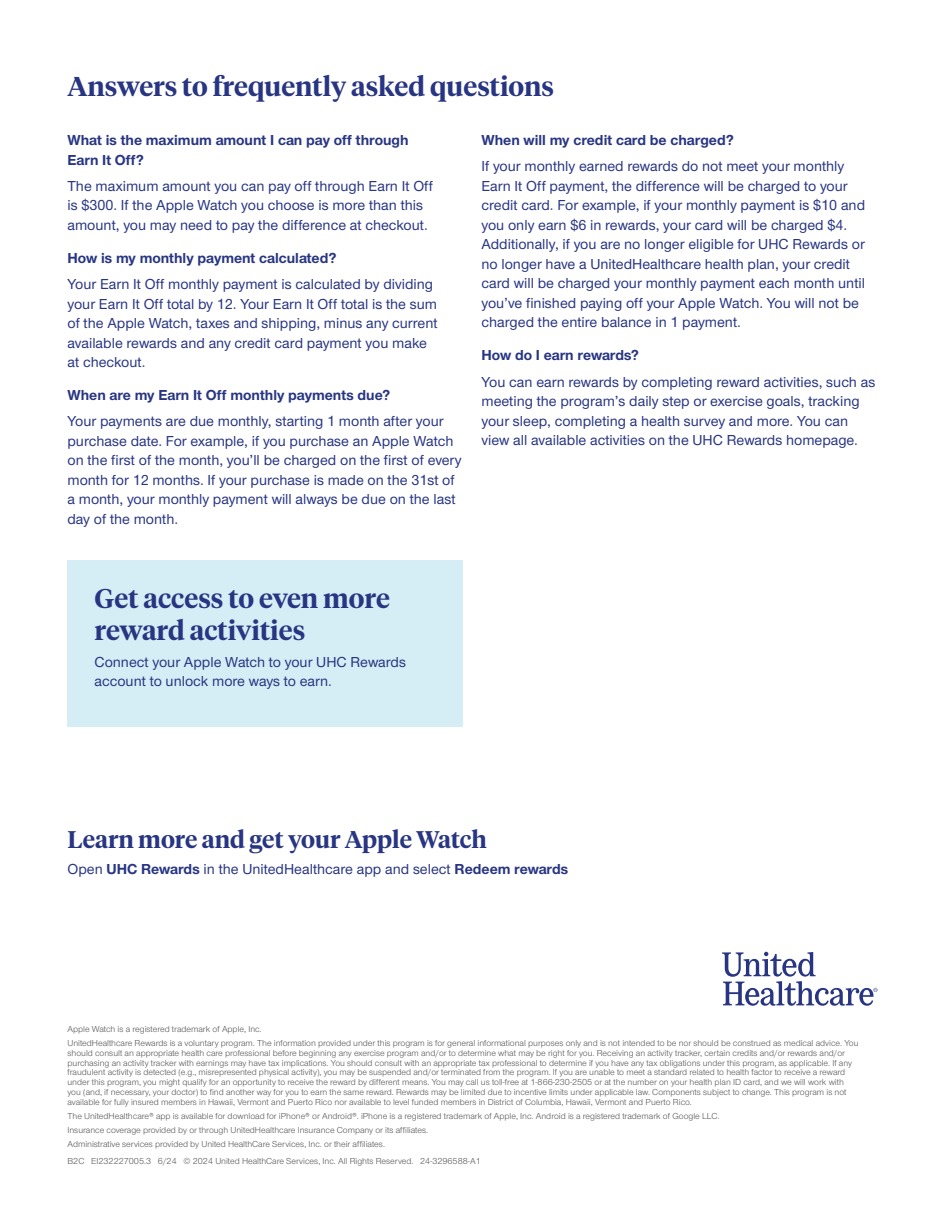
<style>
.page{position:relative;width:945px;height:1215px;background:#fff}
.page>*{position:absolute;margin:0;border:0;box-sizing:border-box;transform-origin:0 0}
.t1{font:600 27px/32.4px "UHC Serif Headline";color:#283582}
.t2{font:600 24px "UHC Serif Headline";color:#283582}
.t3{font:500 15px/19.5px "UHC Sans";color:#283582}
.t4{font:700 15px/19.5px "UHC Sans";color:#283582}
.t5{font:9px/9.8px "UHC Sans";color:#57585a}
.s1{font-weight:700}
</style>
<div class="page">
<div style="left:68px;top:560px;width:396px;height:167px;background:#d5eef5"></div>
<svg style="left:722px;top:952px;width:155px;height:54px"></svg>
<h1 class="t1" style="left:68px;top:69px;width:488px">Answers to frequently asked questions</h1>
<h3 class="t4" style="left:68px;top:130px;width:343px">What is the maximum amount I can pay off through<br>Earn It Off?</h3>
<h3 class="t3" style="left:68px;top:175px;width:367px">The maximum amount you can pay off through Earn It Off is $300. If the Apple Watch you choose is more than this amount, you may need to pay the difference at checkout.</h3>
<h3 class="t4" style="left:68px;top:248px;width:271px">How is my monthly payment calculated?</h3>
<p class="t3" style="left:68px;top:274px;width:372px">Your Earn It Off monthly payment is calculated by dividing your Earn It Off total by 12. Your Earn It Off total is the sum of the Apple Watch, taxes and shipping, minus any current available rewards and any credit card payment you make at checkout.</p>
<h3 class="t4" style="left:68px;top:385px;width:324px">When are my Earn It Off monthly payments due?</h3>
<p class="t3" style="left:68px;top:411px;width:396px">Your payments are due monthly, starting 1 month after your purchase date. For example, if you purchase an Apple Watch on the first of the month, you’ll be charged on the first of every month for 12 months. If your purchase is made on the 31st of a month, your monthly payment will always be due on the last day of the month.</p>
<h3 class="t4" style="left:482px;top:130px;width:254px">When will my credit card be charged?</h3>
<p class="t3" style="left:482px;top:156px;width:385px">If your monthly earned rewards do not meet your monthly Earn It Off payment, the difference will be charged to your credit card. For example, if your monthly payment is $10 and you only earn $6 in rewards, your card will be charged $4.<br>Additionally, if you are no longer eligible for UHC Rewards or no longer have a UnitedHealthcare health plan, your credit card will be charged your monthly payment each month until you’ve finished paying off your Apple Watch. You will not be charged the entire balance in 1 payment.</p>
<h3 class="t4" style="left:482px;top:345px;width:159px">How do I earn rewards?</h3>
<p class="t3" style="left:482px;top:371px;width:395px">You can earn rewards by completing reward activities, such as meeting the program’s daily step or exercise goals, tracking your sleep, completing a health survey and more. You can view all available activities on the UHC Rewards homepage.</p>
<h1 class="t1" style="left:94px;top:581px;width:297px">Get access to even more reward activities</h1>
<h3 class="t3" style="left:94px;top:651px;width:313px">Connect your Apple Watch to your UHC Rewards account to unlock more ways to earn.</h3>
<h2 class="t2" style="left:68px;top:823px;width:421px">Learn more and get your Apple Watch</h2>
<h3 class="t3" style="left:68px;top:859px;width:502px">Open <span class="s1">UHC Rewards</span> in the UnitedHealthcare app and select <span class="s1">Redeem rewards</span></h3>
<p class="t5" style="left:68px;top:1022px;width:793px;line-height:14.2px">Apple Watch is a registered trademark of Apple, Inc.<br>UnitedHealthcare Rewards is a voluntary program. The information provided under this program is for general informational purposes only and is not intended to be nor should be construed as medical advice. You</p>
<p class="t5" style="left:68px;top:1048px;width:786px">should consult an appropriate health care professional before beginning any exercise program and/or to determine what may be right for you. Receiving an activity tracker, certain credits and/or rewards and/or purchasing an activity tracker with earnings may have tax implications. You should consult with an appropriate tax professional to determine if you have any tax obligations under this program, as applicable. If any fraudulent activity is detected (e.g., misrepresented physical activity), you may be suspended and/or terminated from the program. If you are unable to meet a standard related to health factor to receive a reward under this program, you might qualify for an opportunity to receive the reward by different means. You may call us toll-free at 1-866-230-2505 or at the number on your health plan ID card, and we will work with you (and, if necessary, your doctor) to find another way for you to earn the same reward. Rewards may be limited due to incentive limits under applicable law. Components subject to change. This program is not available for fully insured members in Hawaii, Vermont and Puerto Rico nor available to level funded members in District of Columbia, Hawaii, Vermont and Puerto Rico.</p>
<p class="t5" style="left:68px;top:1109px;width:653px;line-height:14.2px">The UnitedHealthcare® app is available for download for iPhone® or Android®. iPhone is a registered trademark of Apple, Inc. Android is a registered trademark of Google LLC.<br>Insurance coverage provided by or through UnitedHealthcare Insurance Company or its affiliates.<br>Administrative services provided by United HealthCare Services, Inc. or their affiliates.</p>
<p class="t5" style="left:68px;top:1155px;width:415px">B2C EI232227005.3 6/24 © 2024 United HealthCare Services, Inc. All Rights Reserved. 24-3296588-A1</p>
</div>
